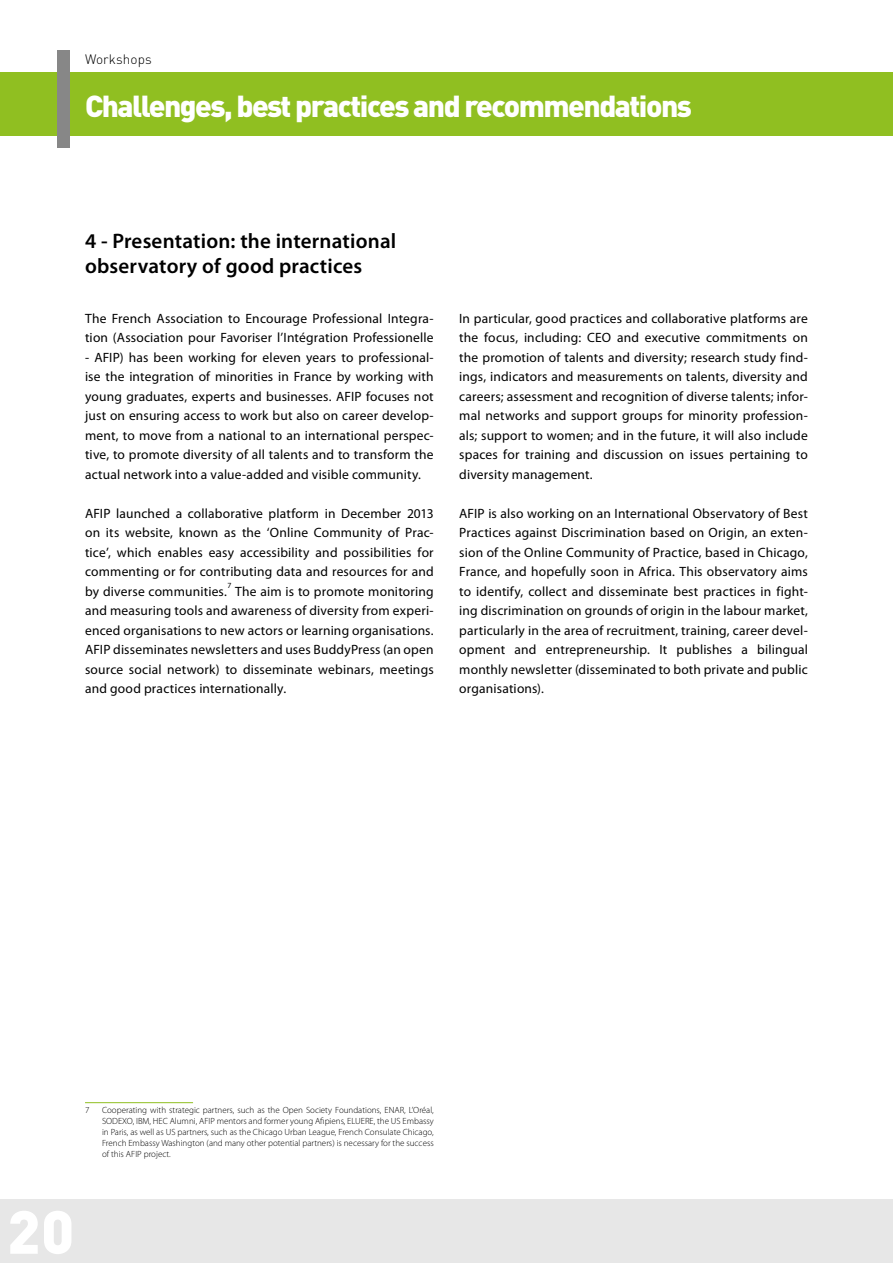
<style>
.page{position:relative;width:893px;height:1263px;background:#fff}
.page>*{position:absolute;margin:0;border:0;box-sizing:border-box;transform-origin:0 0}
.t1{font:900 60px "DIN";color:#fff}
.t2{font:900 30px "DIN";letter-spacing:-.05em;color:#fff}
.t3{font:600 21px/25.2px "Myriad Pro";letter-spacing:.01em;color:#000}
.t4{font:13.5px/19.5px "Myriad Pro";letter-spacing:.015em;color:#000;text-align:justify}
.t5{font:300 13.5px "DIN";letter-spacing:.01em;color:#000}
.t6{font:300 9px/10.8px "Myriad Pro";color:#000;text-align:justify}
.t7{font:7.8px "Myriad Pro";color:#000}
</style>
<div class="page">
<div style="left:0;top:1200px;width:893px;height:63px;background:#e7e7e7"></div>
<div style="left:0;top:72px;width:893px;height:64px;background:#90bf21"></div>
<hr style="left:85px;top:1102px;width:108px;height:1px;background:#90bf21">
<div style="left:57px;top:50px;width:13px;height:97px;background:#878787"></div>
<p class="t5" style="left:85px;top:51px;width:68px">Workshops</p>
<h2 class="t2" style="left:85px;top:86px;width:608px">Challenges, best practices and recommendations</h2>
<h3 class="t3" style="left:85px;top:228px;width:313px">4 - Presentation: the international observatory of good practices</h3>
<p class="t4" style="left:85px;top:308px;width:350px">The French Association to Encourage Professional Integra&shy;tion (Association pour Favoriser l’Intégration Professionelle</p>
<p class="t4" style="left:85px;top:347px;width:350px">- AFIP) has been working for eleven years to professional&shy;ise the integration of minorities in France by working with young graduates, experts and businesses. AFIP focuses not just on ensuring access to work but also on career develop&shy;ment, to move from a national to an international perspec&shy;tive, to promote diversity of all talents and to transform the actual network into a value-added and visible community.</p>
<p class="t4" style="left:85px;top:503px;width:350px">AFIP launched a collaborative platform in December 2013 on its website, known as the ‘Online Community of Prac&shy;tice’, which enables easy accessibility and possibilities for commenting or for contributing data and resources for and by diverse communities.</p>
<p class="t7" style="left:227px;top:581px;width:6px">7</p>
<p class="t4" style="left:85px;top:581px;width:350px;text-indent:150px">The aim is to promote monitoring and measuring tools and awareness of diversity from experi&shy;enced organisations to new actors or learning organisations.<br>AFIP disseminates newsletters and uses BuddyPress (an open source social network) to disseminate webinars, meetings and good practices internationally.</p>
<p class="t4" style="left:459px;top:308px;width:350px">In particular, good practices and collaborative platforms are the focus, including: CEO and executive commitments on the promotion of talents and diversity; research study find&shy;ings, indicators and measurements on talents, diversity and careers; assessment and recognition of diverse talents; infor&shy;mal networks and support groups for minority profession&shy;als; support to women; and in the future, it will also include spaces for training and discussion on issues pertaining to diversity management.</p>
<p class="t4" style="left:459px;top:503px;width:350px">AFIP is also working on an International Observatory of Best Practices against Discrimination based on Origin, an exten&shy;sion of the Online Community of Practice, based in Chicago, France, and hopefully soon in Africa. This observatory aims to identify, collect and disseminate best practices in fight&shy;ing discrimination on grounds of origin in the labour market, particularly in the area of recruitment, training, career devel&shy;opment and entrepreneurship. It publishes a bilingual monthly newsletter (disseminated to both private and public organisations).</p>
<p class="t6" style="left:85px;top:1105px;width:6px">7</p>
<p class="t6" style="left:102px;top:1105px;width:333px">Cooperating with strategic partners, such as the Open Society Foundations, ENAR, L’Oréal, SODEXO, IBM, HEC Alumni, AFIP mentors and former young Afipiens, ELUERE, the US Embassy in Paris, as well as US partners, such as the Chicago Urban League, French Consulate Chicago, French Embassy Washington (and many other potential partners) is necessary for the success of this AFIP project.</p>
<h1 class="t1" style="left:7px;top:1192px;width:69px">20</h1>
</div>
